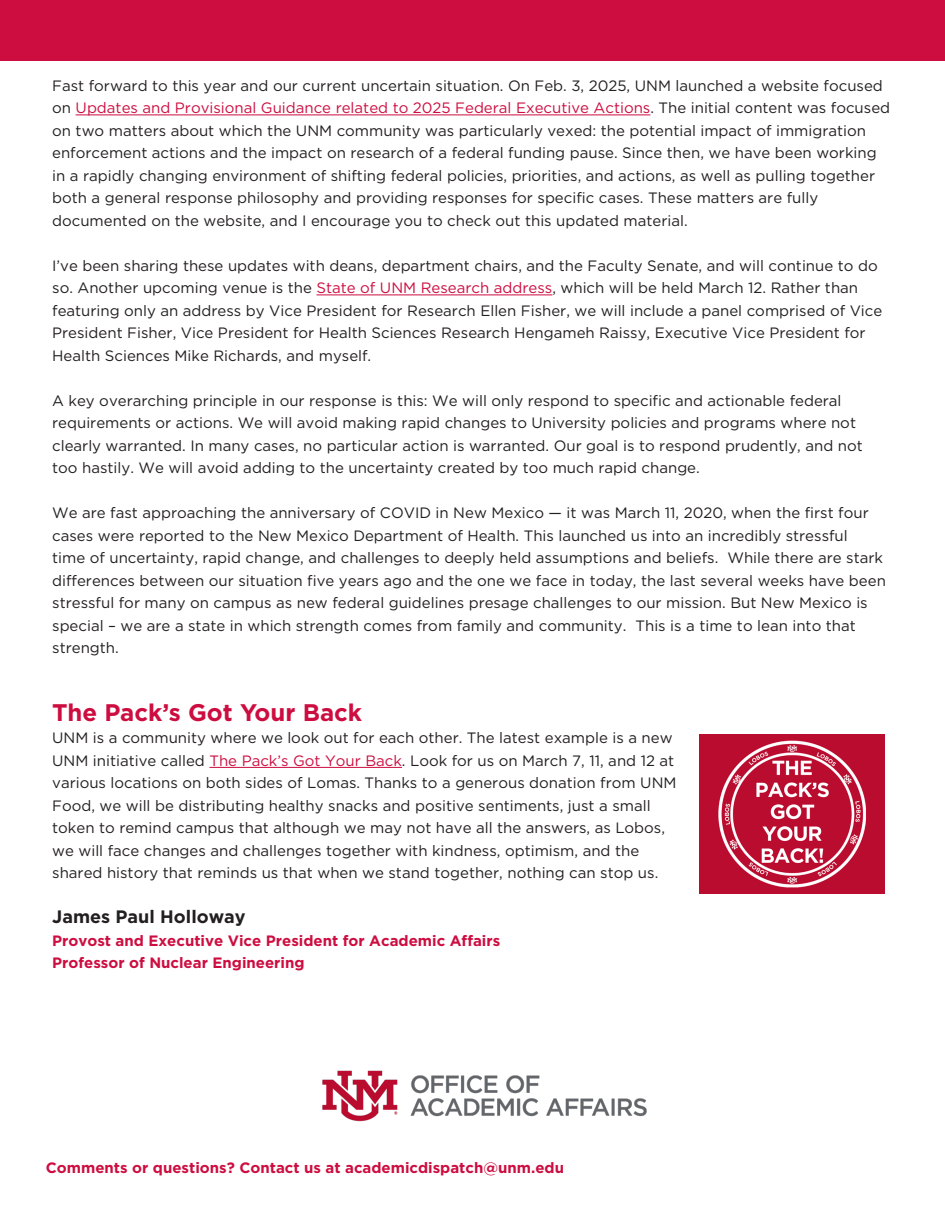
<style>
.page{position:relative;width:945px;height:1215px;background:#fff}
.page>*{position:absolute;margin:0;border:0;box-sizing:border-box;transform-origin:0 0}
.t1{font:700 24px "Gotham";color:#cd0d40}
.t2{font:700 18px "Gotham";color:#231f20}
.t3{font:15px/22.5px "Gotham";color:#231f20}
.t4{font:700 15px "Gotham";color:#cd0d40}
.s1{color:#cd0d40}
</style>
<div class="page">
<hr style="left:76px;top:115px;width:574px;height:1px;background:#cd0d40">
<hr style="left:317px;top:295px;width:235px;height:1px;background:#cd0d40">
<hr style="left:209px;top:767px;width:193px;height:1px;background:#cd0d40">
<img style="left:322px;top:1070px;width:325px;height:52px">
<div style="left:0;top:0;width:945px;height:60px;background:#cd0d40"></div>
<img style="left:699px;top:734px;width:186px;height:160px">
<p class="t3" style="left:52px;top:74px;width:839px">Fast forward to this year and our current uncertain situation. On Feb. 3, 2025, UNM launched a website focused on <span class="s1">Updates and Provisional Guidance related to 2025 Federal Executive Actions</span>. The initial content was focused on two matters about which the UNM community was particularly vexed: the potential impact of immigration enforcement actions and the impact on research of a federal funding pause. Since then, we have been working in a rapidly changing environment of shifting federal policies, priorities, and actions, as well as pulling together both a general response philosophy and providing responses for specific cases. These matters are fully documented on the website, and I encourage you to check out this updated material.</p>
<p class="t3" style="left:52px;top:254px;width:832px">I’ve been sharing these updates with deans, department chairs, and the Faculty Senate, and will continue to do so. Another upcoming venue is the <span class="s1">State of UNM Research address</span>, which will be held March 12. Rather than featuring only an address by Vice President for Research Ellen Fisher, we will include a panel comprised of Vice President Fisher, Vice President for Health Sciences Research Hengameh Raissy, Executive Vice President for Health Sciences Mike Richards, and myself.</p>
<p class="t3" style="left:52px;top:389px;width:812px">A key overarching principle in our response is this: We will only respond to specific and actionable federal requirements or actions. We will avoid making rapid changes to University policies and programs where not clearly warranted. In many cases, no particular action is warranted. Our goal is to respond prudently, and not too hastily. We will avoid adding to the uncertainty created by too much rapid change.</p>
<p class="t3" style="left:52px;top:502px;width:835px">We are fast approaching the anniversary of COVID in New Mexico — it was March 11, 2020, when the first four cases were reported to the New Mexico Department of Health. This launched us into an incredibly stressful<br>time of uncertainty, rapid change, and challenges to deeply held assumptions and beliefs. While there are stark differences between our situation five years ago and the one we face in today, the last several weeks have been stressful for many on campus as new federal guidelines presage challenges to our mission. But New Mexico is special – we are a state in which strength comes from family and community. This is a time to lean into that strength.</p>
<p class="t1" style="left:52px;top:696px;width:311px">The Pack’s Got Your Back</p>
<p class="t3" style="left:52px;top:727px;width:626px">UNM is a community where we look out for each other. The latest example is a new UNM initiative called <span class="s1">The Pack’s Got Your Back</span>. Look for us on March 7, 11, and 12 at various locations on both sides of Lomas. Thanks to a generous donation from UNM Food, we will be distributing healthy snacks and positive sentiments, just a small token to remind campus that although we may not have all the answers, as Lobos, we will face changes and challenges together with kindness, optimism, and the shared history that reminds us that when we stand together, nothing can stop us.</p>
<p class="t2" style="left:52px;top:905px;width:195px">James Paul Holloway</p>
<p class="t4" style="left:52px;top:931px;width:450px">Provost and Executive Vice President for Academic Affairs</p>
<p class="t4" style="left:52px;top:953px;width:254px">Professor of Nuclear Engineering</p>
<p class="t4" style="left:46px;top:1157px;width:520px">Comments or questions? Contact us at academicdispatch@unm.edu</p>
</div>
